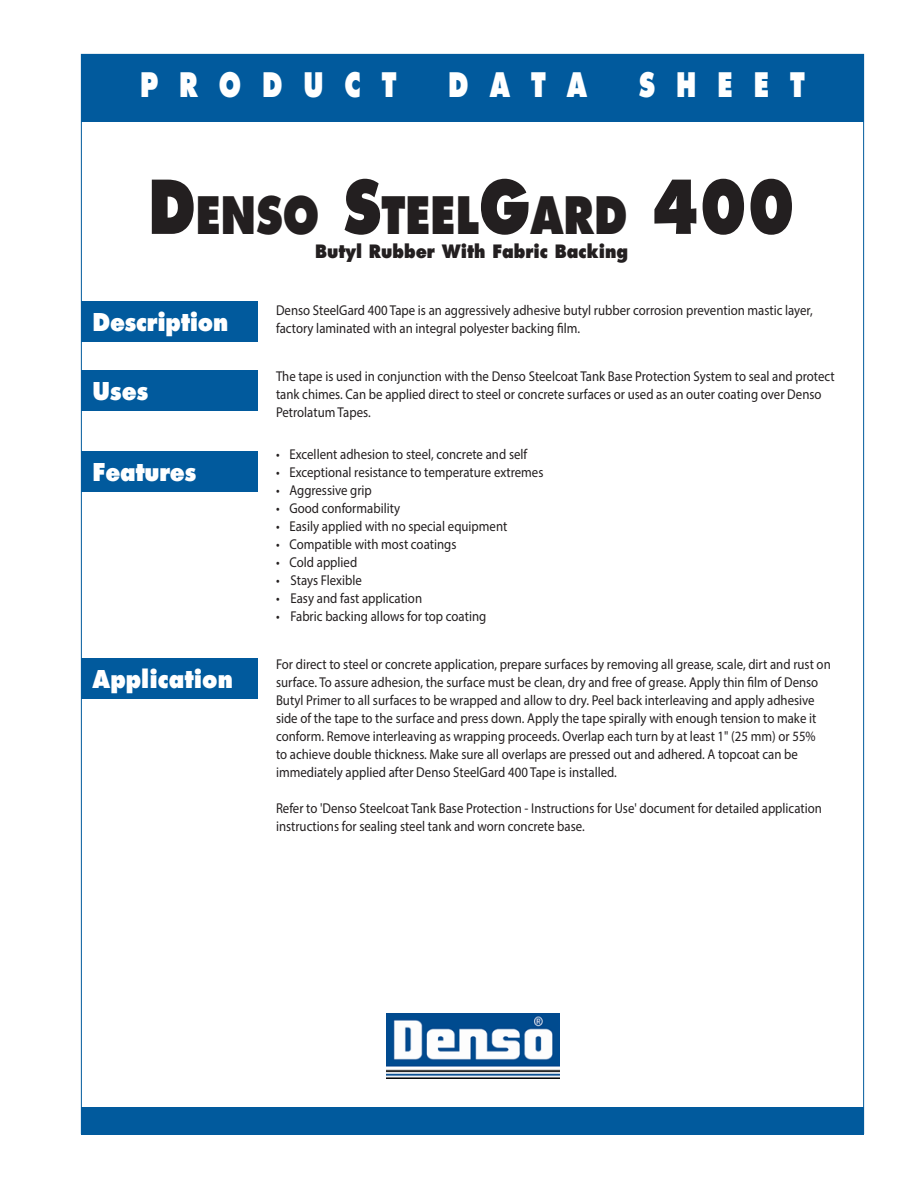
<style>
.page{position:relative;width:918px;height:1188px;background:#fff}
.page>*{position:absolute;margin:0;border:0;box-sizing:border-box;transform-origin:0 0}
.Headline{font:800 50.4px "Futura";color:#231f20;scale:.8 1}
.t1{font:800 33px "Futura";color:#fff;scale:.75 1}
.Subhead_1{font:800 24px "Futura";letter-spacing:-.01em;color:#fff;scale:.9 1}
.Subhead_2{font:800 18px "Futura";color:#231f20;scale:.9 1}
.Body_text{font:14.25px/18px "Myriad Pro";color:#231f20;scale:.9 1}
.s1{font-size:72px}
</style>
<div class="page">
<div style="left:81px;top:54px;width:783px;height:68px;background:#015a9d"></div>
<div style="left:81px;top:1107px;width:783px;height:27px;background:#015a9d"></div>
<div style="left:81px;top:301px;width:176px;height:41px;background:#015a9d"></div>
<div style="left:81px;top:371px;width:176px;height:40px;background:#015a9d"></div>
<div style="left:81px;top:451px;width:176px;height:41px;background:#015a9d"></div>
<div style="left:81px;top:658px;width:176px;height:41px;background:#015a9d"></div>
<img style="left:387px;top:1014px;width:173px;height:64px">
<h2 class="t1" style="left:140px;top:64px;width:343px">P R O D U C T</h2>
<h2 class="t1" style="left:448px;top:64px;width:187px">D A T A</h2>
<h2 class="t1" style="left:639px;top:64px;width:223px">S H E E T</h2>
<p class="Headline" style="left:343px;top:183px;width:566px"><span class="s1">S</span>TEEL<span class="s1">G</span>ARD <span class="s1">400</span></p>
<p class="Headline" style="left:148px;top:183px;width:215px"><span class="s1">D</span>ENSO</p>
<p class="Subhead_2" style="left:315px;top:240px;width:349px">Butyl Rubber With Fabric Backing</p>
<p class="Subhead_1" style="left:93px;top:307px;width:152px">Description</p>
<p class="Subhead_1" style="left:93px;top:376px;width:63px">Uses</p>
<p class="Subhead_1" style="left:93px;top:457px;width:117px">Features</p>
<p class="Subhead_1" style="left:93px;top:664px;width:157px">Application</p>
<p class="Body_text" style="left:276px;top:301px;width:598px">Denso SteelGard 400 Tape is an aggressively adhesive butyl rubber corrosion prevention mastic layer, factory laminated with an integral polyester backing film.</p>
<p class="Body_text" style="left:276px;top:367px;width:622px">The tape is used in conjunction with the Denso Steelcoat Tank Base Protection System to seal and protect tank chimes. Can be applied direct to steel or concrete surfaces or used as an outer coating over Denso<br>Petrolatum Tapes.</p>
<p class="Body_text" style="left:276px;top:445px;width:281px">• Excellent adhesion to steel, concrete and self</p>
<p class="Body_text" style="left:276px;top:463px;width:299px">• Exceptional resistance to temperature extremes</p>
<p class="Body_text" style="left:276px;top:481px;width:108px">• Aggressive grip</p>
<p class="Body_text" style="left:276px;top:499px;width:139px">• Good conformability</p>
<p class="Body_text" style="left:276px;top:517px;width:259px">• Easily applied with no special equipment</p>
<p class="Body_text" style="left:276px;top:535px;width:202px">• Compatible with most coatings</p>
<p class="Body_text" style="left:276px;top:553px;width:92px">• Cold applied</p>
<p class="Body_text" style="left:276px;top:571px;width:97px">• Stays Flexible</p>
<p class="Body_text" style="left:276px;top:589px;width:164px">• Easy and fast application</p>
<p class="Body_text" style="left:276px;top:607px;width:235px">• Fabric backing allows for top coating</p>
<p class="Body_text" style="left:276px;top:655px;width:618px">For direct to steel or concrete application, prepare surfaces by removing all grease, scale, dirt and rust on surface. To assure adhesion, the surface must be clean, dry and free of grease. Apply thin film of Denso Butyl Primer to all surfaces to be wrapped and allow to dry. Peel back interleaving and apply adhesive side of the tape to the surface and press down. Apply the tape spirally with enough tension to make it conform. Remove interleaving as wrapping proceeds. Overlap each turn by at least 1" (25 mm) or 55%<br>to achieve double thickness. Make sure all overlaps are pressed out and adhered. A topcoat can be immediately applied after Denso SteelGard 400 Tape is installed.</p>
<p class="Body_text" style="left:276px;top:799px;width:608px">Refer to 'Denso Steelcoat Tank Base Protection - Instructions for Use' document for detailed application instructions for sealing steel tank and worn concrete base.</p>
</div>
